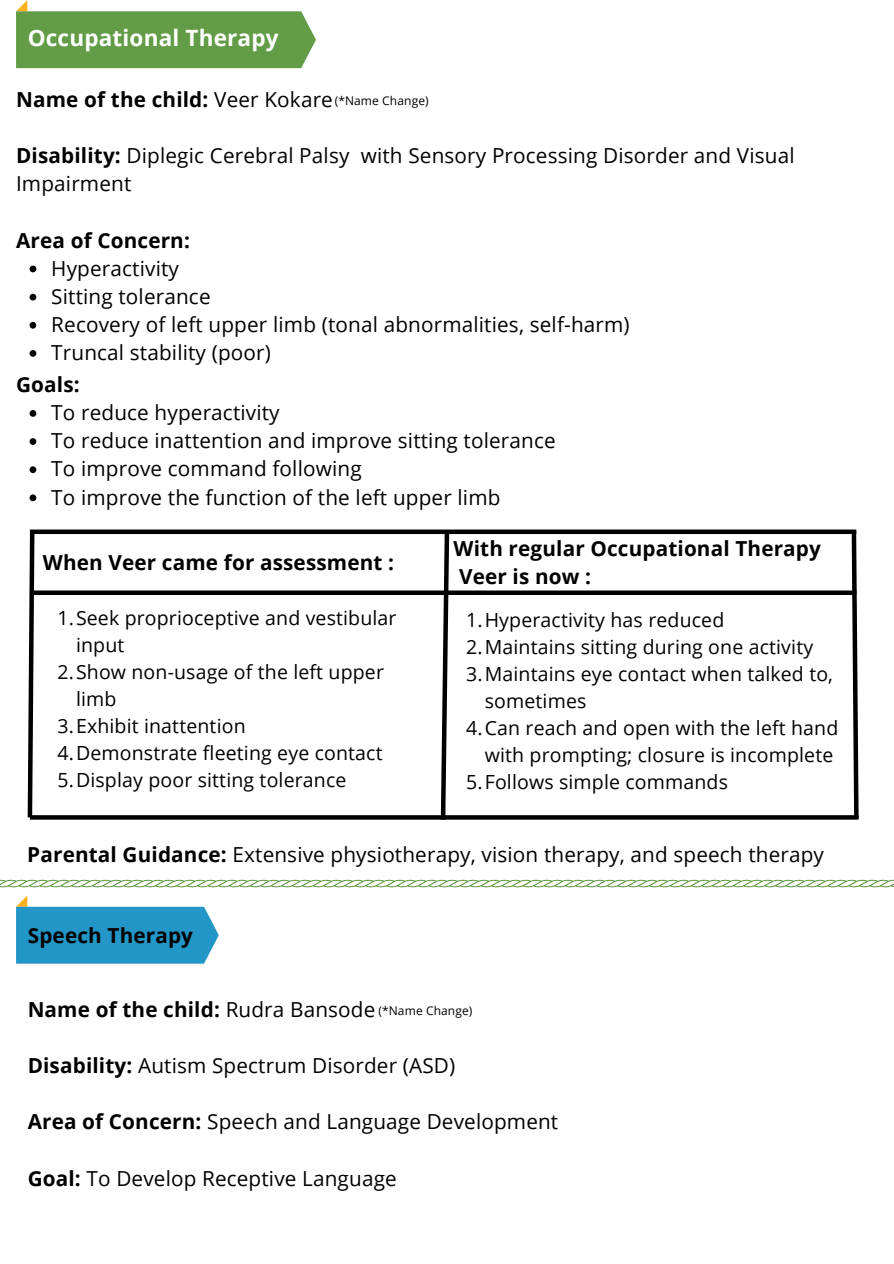
<style>
.page{position:relative;width:894px;height:1264px;background:#fff}
.page>*{position:absolute;margin:0;border:0;box-sizing:border-box;transform-origin:0 0}
.t1{font:700 22.5px "Open Sans";letter-spacing:.01em;color:#fff}
.t2{font:20.7px/28.2px "Open Sans";letter-spacing:.01em;color:#000}
.t3{font:700 20.7px/28.2px "Open Sans";letter-spacing:.01em;color:#000}
.t4{font:19.5px "Open Sans";letter-spacing:.01em;color:#000}
.t5{font:12px "Open Sans";letter-spacing:.01em;color:#000}
.s1{font-weight:400}
.s2{font-weight:700}
</style>
<div class="page">
<svg style="left:30px;top:265px;width:6px;height:7px"></svg>
<svg style="left:30px;top:294px;width:6px;height:6px"></svg>
<svg style="left:30px;top:322px;width:6px;height:6px"></svg>
<svg style="left:30px;top:350px;width:6px;height:7px"></svg>
<svg style="left:30px;top:410px;width:6px;height:7px"></svg>
<svg style="left:30px;top:438px;width:6px;height:7px"></svg>
<svg style="left:30px;top:466px;width:6px;height:7px"></svg>
<svg style="left:30px;top:494px;width:6px;height:7px"></svg>
<svg style="left:16px;top:0;width:300px;height:68px"></svg>
<div style="left:30px;top:529px;width:826px;height:5px;background:#000"></div>
<svg style="left:37px;top:815px;width:812px;height:4px;background:#0b0b0b"></svg>
<svg style="left:27px;top:529px;width:10px;height:291px"></svg>
<svg style="left:849px;top:529px;width:10px;height:291px"></svg>
<svg style="left:438px;top:529px;width:13px;height:291px"></svg>
<div style="left:32px;top:590px;width:824px;height:5px;background:#000"></div>
<svg style="left:16px;top:895px;width:203px;height:68px"></svg>
<svg style="left:0;top:879px;width:893px;height:8px"></svg>
<p class="t1" style="left:28px;top:22px;width:252px">Occupational Therapy</p>
<p class="t3" style="left:16px;top:85px;width:318px">Name of the child: <span class="s1">Veer Kokare</span></p>
<p class="t5" style="left:334px;top:92px;width:95px">(*Name Change)</p>
<p class="t2" style="left:16px;top:141px;width:779px"><span class="s2">Disability:</span> Diplegic Cerebral Palsy with Sensory Processing Disorder and Visual<br>Impairment</p>
<p class="t3" style="left:16px;top:225px;width:175px">Area of Concern:</p>
<p class="t2" style="left:51px;top:253px;width:580px">Hyperactivity<br>Sitting tolerance<br>Recovery of left upper limb (tonal abnormalities, self-harm)<br>Truncal stability (poor)</p>
<p class="t3" style="left:16px;top:370px;width:65px">Goals:</p>
<p class="t2" style="left:51px;top:398px;width:506px">To reduce hyperactivity<br>To reduce inattention and improve sitting tolerance To improve command following<br>To improve the function of the left upper limb</p>
<p class="t3" style="left:43px;top:548px;width:353px">When Veer came for assessment :</p>
<p class="t4" style="left:57px;top:604px;width:340px">1.Seek proprioceptive and vestibular</p>
<p class="t4" style="left:76px;top:631px;width:50px">input</p>
<p class="t4" style="left:57px;top:658px;width:328px">2.Show non-usage of the left upper</p>
<p class="t4" style="left:76px;top:685px;width:42px">limb</p>
<p class="t4" style="left:57px;top:712px;width:190px">3.Exhibit inattention</p>
<p class="t4" style="left:57px;top:739px;width:326px">4.Demonstrate fleeting eye contact</p>
<p class="t4" style="left:57px;top:766px;width:290px">5.Display poor sitting tolerance</p>
<p class="t3" style="left:453px;top:533px;width:369px">With regular Occupational Therapy<br>Veer is now :</p>
<p class="t4" style="left:466px;top:606px;width:259px">1.Hyperactivity has reduced</p>
<p class="t4" style="left:466px;top:633px;width:348px">2.Maintains sitting during one activity</p>
<p class="t4" style="left:466px;top:660px;width:368px">3.Maintains eye contact when talked to,</p>
<p class="t4" style="left:484px;top:687px;width:103px">sometimes</p>
<p class="t4" style="left:466px;top:714px;width:373px">4.Can reach and open with the left hand</p>
<p class="t4" style="left:484px;top:741px;width:350px">with prompting; closure is incomplete</p>
<p class="t4" style="left:466px;top:768px;width:263px">5.Follows simple commands</p>
<p class="t2" style="left:27px;top:839px;width:798px"><span class="s2">Parental Guidance:</span> Extensive physiotherapy, vision therapy, and speech therapy</p>
<p class="t3" style="left:28px;top:920px;width:167px">Speech Therapy</p>
<p class="t3" style="left:28px;top:994px;width:349px">Name of the child: <span class="s1">Rudra Bansode</span></p>
<p class="t5" style="left:378px;top:1001px;width:95px">(*Name Change)</p>
<p class="t2" style="left:28px;top:1050px;width:429px"><span class="s2">Disability:</span> Autism Spectrum Disorder (ASD)</p>
<p class="t2" style="left:28px;top:1107px;width:532px"><span class="s2">Area of Concern:</span> Speech and Language Development</p>
<p class="t2" style="left:28px;top:1163px;width:370px"><span class="s2">Goal:</span> To Develop Receptive Language</p>
</div>
